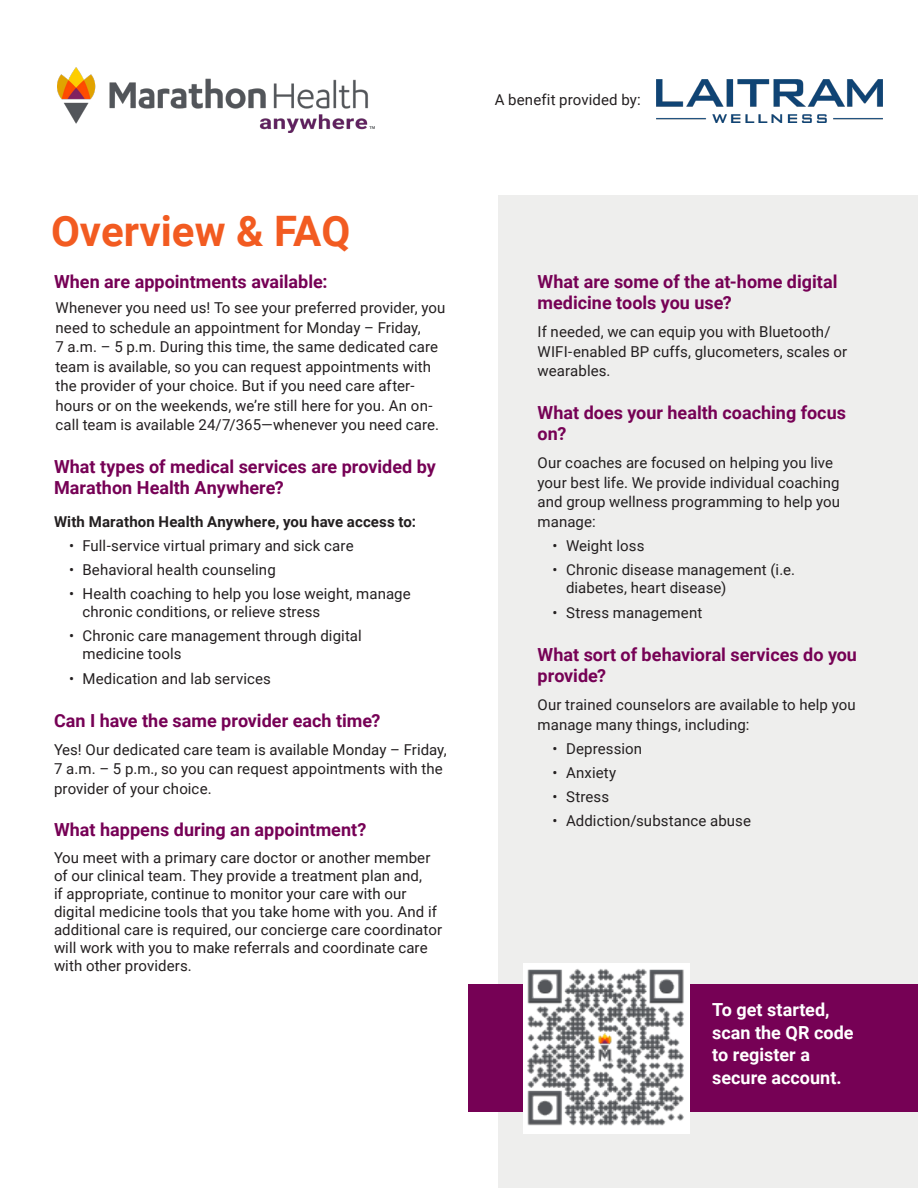
<style>
.page{position:relative;width:918px;height:1188px;background:#fff}
.page>*{position:absolute;margin:0;border:0;box-sizing:border-box;transform-origin:0 0}
.t1{font:700 42px "Roboto";color:#f25b21}
.t2{font:700 18px/21.6px "Roboto";color:#760155}
.t3{font:700 18px/22.5px "Roboto";color:#fff}
.t4{font:15px/19.5px "Roboto";letter-spacing:.005em;color:#231f20}
.t5{font:700 15px "Roboto";letter-spacing:.01em;color:#231f20}
</style>
<div class="page">
<div style="left:499px;top:195px;width:419px;height:993px;background:#eeeeed"></div>
<div style="left:468px;top:985px;width:450px;height:127px;background:#760155"></div>
<div style="left:523px;top:963px;width:167px;height:171px;background:#fff"></div>
<img style="left:527px;top:969px;width:157px;height:157px">
<img style="left:58px;top:68px;width:316px;height:64px">
<img style="left:657px;top:79px;width:226px;height:44px">
<p class="t1" style="left:51px;top:202px;width:301px">Overview &amp; FAQ</p>
<p class="t2" style="left:54px;top:270px;width:275px">When are appointments available:</p>
<p class="t4" style="left:56px;top:298px;width:391px">Whenever you need us! To see your preferred provider, you need to schedule an appointment for Monday – Friday,<br>7 a.m. – 5 p.m. During this time, the same dedicated care team is available, so you can request appointments with the provider of your choice. But if you need care after&shy;hours or on the weekends, we’re still here for you. An on&shy;call team is available 24/7/365—whenever you need care.</p>
<p class="t2" style="left:54px;top:455px;width:383px">What types of medical services are provided by<br>Marathon Health Anywhere?</p>
<p class="t5" style="left:54px;top:511px;width:363px">With Marathon Health Anywhere, you have access to:</p>
<p class="t4" style="left:69px;top:535px;width:286px">• Full-service virtual primary and sick care</p>
<p class="t4" style="left:69px;top:559px;width:208px">• Behavioral health counseling</p>
<p class="t4" style="left:82px;top:584px;width:330px;line-height:18px;text-indent:-14px">• Health coaching to help you lose weight, manage chronic conditions, or relieve stress</p>
<p class="t4" style="left:82px;top:626px;width:281px;line-height:18px;text-indent:-14px">• Chronic care management through digital medicine tools</p>
<p class="t4" style="left:69px;top:669px;width:203px">• Medication and lab services</p>
<p class="t2" style="left:54px;top:709px;width:328px">Can I have the same provider each time?</p>
<p class="t4" style="left:54px;top:739px;width:394px">Yes! Our dedicated care team is available Monday – Friday,<br>7 a.m. – 5 p.m., so you can request appointments with the provider of your choice.</p>
<p class="t2" style="left:54px;top:818px;width:314px">What happens during an appointment?</p>
<p class="t4" style="left:54px;top:848px;width:390px;line-height:18px">You meet with a primary care doctor or another member of our clinical team. They provide a treatment plan and,<br>if appropriate, continue to monitor your care with our digital medicine tools that you take home with you. And if additional care is required, our concierge care coordinator will work with you to make referrals and coordinate care with other providers.</p>
<p class="t4" style="left:495px;top:90px;width:147px">A benefit provided by:</p>
<p class="t2" style="left:538px;top:270px;width:301px">What are some of the at-home digital medicine tools you use?</p>
<p class="t4" style="left:538px;top:322px;width:311px">If needed, we can equip you with Bluetooth/<br>WIFI-enabled BP cuffs, glucometers, scales or wearables.</p>
<p class="t2" style="left:538px;top:401px;width:310px">What does your health coaching focus on?</p>
<p class="t4" style="left:538px;top:453px;width:304px">Our coaches are focused on helping you live your best life. We provide individual coaching and group wellness programming to help you manage:</p>
<p class="t4" style="left:553px;top:535px;width:93px">• Weight loss</p>
<p class="t4" style="left:566px;top:560px;width:230px;line-height:18px;text-indent:-14px">• Chronic disease management (i.e. diabetes, heart disease)</p>
<p class="t4" style="left:553px;top:603px;width:151px">• Stress management</p>
<p class="t2" style="left:538px;top:643px;width:321px">What sort of behavioral services do you provide?</p>
<p class="t4" style="left:538px;top:695px;width:320px">Our trained counselors are available to help you manage many things, including:</p>
<p class="t4" style="left:553px;top:738px;width:91px">• Depression</p>
<p class="t4" style="left:553px;top:762px;width:65px">• Anxiety</p>
<p class="t4" style="left:553px;top:786px;width:58px">• Stress</p>
<p class="t4" style="left:553px;top:810px;width:200px">• Addiction/substance abuse</p>
<p class="t3" style="left:712px;top:998px;width:143px">To get started, scan the QR code to register a secure account.</p>
</div>
